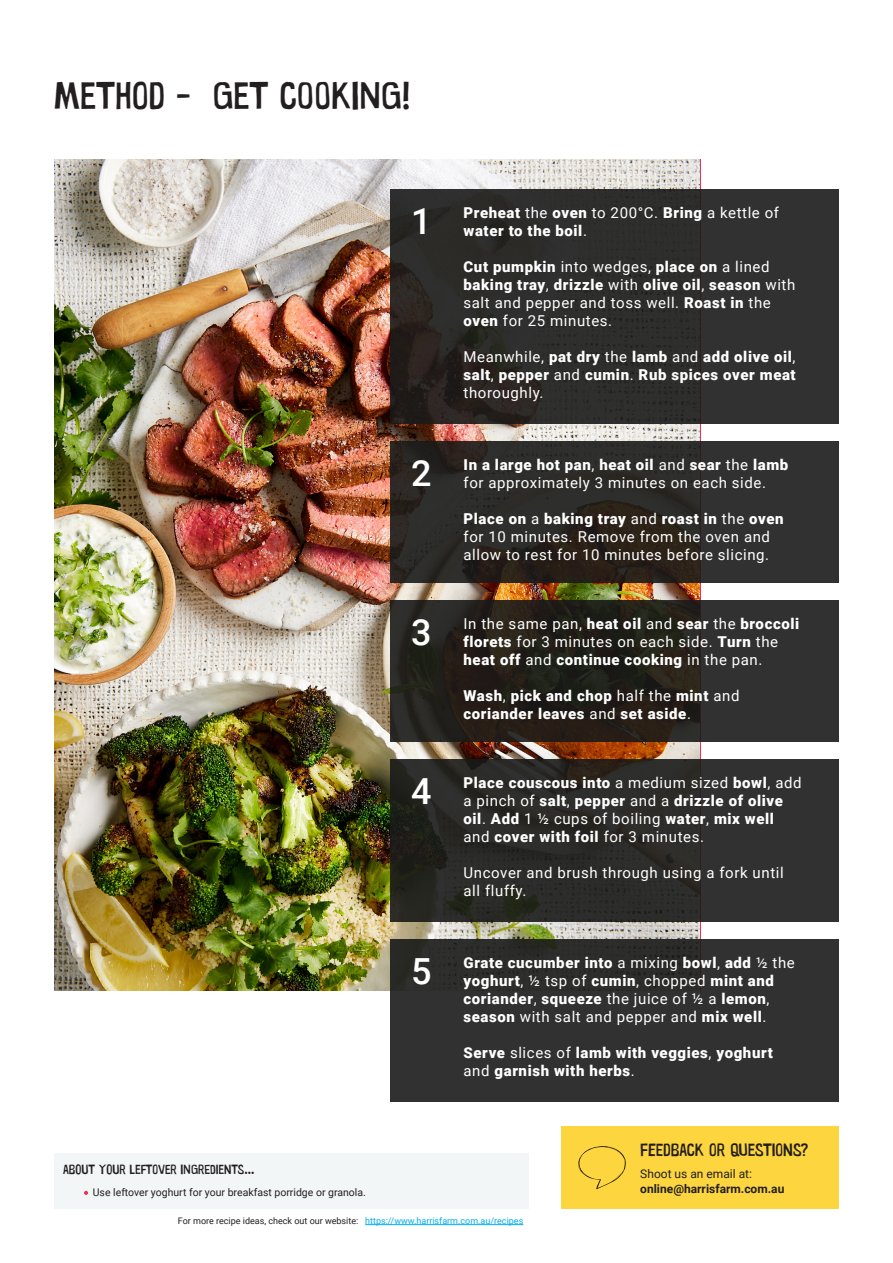
<style>
.page{position:relative;width:893px;height:1263px;background:#fff}
.page>*{position:absolute;margin:0;border:0;box-sizing:border-box;transform-origin:0 0}
.t1{font:39px "Warugaki";color:#231f20}
.t2{font:500 36px "Roboto";color:#fff}
.t3{font:18px "Warugaki";color:#231f20}
.t4{font:900 15px/18px "Roboto";letter-spacing:.04em;color:#fff}
.t5{font:15px/18px "Roboto";letter-spacing:.04em;color:#fff}
.t6{font:13.5px "Warugaki";color:#231f20}
.t7{font:700 12px "Roboto";color:#231f20}
.t8{font:12px "Roboto";color:#231f20}
.t9{font:10.5px "Roboto";color:#231f20}
.t10{font:9px "Roboto";color:#231f20}
.t11{font:9px "Roboto";color:#00aeef}
.s1{font-weight:400}
.s2{font-weight:900}
</style>
<div class="page">
<div style="left:561px;top:1126px;width:278px;height:83px;background:#fcd53f"></div>
<hr style="left:365px;top:1224px;width:158px;height:1px;background:#00aeef">
<img style="left:54px;top:159px;width:646px;height:832px">
<svg style="left:390px;top:189px;width:449px;height:234px;background:#2c2c2a"></svg>
<svg style="left:390px;top:600px;width:449px;height:141px;background:#272520"></svg>
<svg style="left:390px;top:441px;width:449px;height:141px;background:#2c2a27"></svg>
<svg style="left:390px;top:759px;width:449px;height:162px;background:#2b2b29"></svg>
<div style="left:390px;top:939px;width:449px;height:162px;background:#303130"></div>
<div style="left:54px;top:1153px;width:474px;height:56px;background:#f3f6f7"></div>
<svg style="left:84px;top:1191px;width:4px;height:4px"></svg>
<svg style="left:578px;top:1146px;width:48px;height:43px"></svg>
<p class="t1" style="left:54px;top:72px;width:358px">METHOD - GET COOKING!</p>
<p class="t2" style="left:411px;top:196px;width:22px">1</p>
<p class="t4" style="left:464px;top:203px;width:317px">Preheat <span class="s1">the</span> oven <span class="s1">to 200°C.</span> Bring <span class="s1">a kettle of </span>water to the boil<span class="s1">.</span></p>
<p class="t5" style="left:464px;top:257px;width:333px"><span class="s2">Cut pumpkin</span> into wedges, <span class="s2">place on</span> a lined <span class="s2">baking tray</span>, <span class="s2">drizzle</span> with <span class="s2">olive oil</span>, <span class="s2">season</span> with salt and pepper and toss well. <span class="s2">Roast in</span> the <span class="s2">oven</span> for 25 minutes.</p>
<p class="t4" style="left:464px;top:347px;width:334px;text-align:justify"><span class="s1">Meanwhile,</span> pat dry <span class="s1">the</span> lamb <span class="s1">and</span> add olive oil<span class="s1">, </span>salt<span class="s1">,</span> pepper <span class="s1">and</span> cumin<span class="s1">.</span> Rub spices over meat <span class="s1">thoroughly.</span></p>
<p class="t2" style="left:411px;top:448px;width:22px">2</p>
<p class="t5" style="left:464px;top:455px;width:326px"><span class="s2">In a large hot pan</span>, <span class="s2">heat oil</span> and <span class="s2">sear</span> the <span class="s2">lamb </span>for approximately 3 minutes on each side.</p>
<p class="t5" style="left:464px;top:509px;width:322px"><span class="s2">Place on</span> a <span class="s2">baking tray</span> and <span class="s2">roast in</span> the <span class="s2">oven </span>for 10 minutes. Remove from the oven and allow to rest for 10 minutes before slicing.</p>
<p class="t6" style="left:63px;top:1161px;width:193px">ABOUT YOUR LEFTOVER IN GREDIENTS...</p>
<p class="t9" style="left:93px;top:1185px;width:275px">Use leftover yoghurt for your breakfast porridge or granola.</p>
<p class="t2" style="left:411px;top:607px;width:22px">3</p>
<p class="t5" style="left:464px;top:614px;width:337px">In the same pan, <span class="s2">heat oil</span> and <span class="s2">sear</span> the <span class="s2">broccoli florets</span> for 3 minutes on each side. <span class="s2">Turn</span> the <span class="s2">heat off</span> and <span class="s2">continue cooking</span> in the pan.</p>
<p class="t4" style="left:464px;top:686px;width:277px">Wash<span class="s1">,</span> pick and chop <span class="s1">half the</span> mint <span class="s1">and </span>coriander leaves <span class="s1">and</span> set aside<span class="s1">.</span></p>
<p class="t2" style="left:411px;top:766px;width:22px">4</p>
<p class="t4" style="left:464px;top:773px;width:340px">Place couscous into <span class="s1">a medium sized</span> bowl<span class="s1">, add a pinch of</span> salt<span class="s1">,</span> pepper <span class="s1">and a</span> drizzle of olive oil<span class="s1">.</span> Add <span class="s1">1 ½ cups of boiling</span> water<span class="s1">,</span> mix well <span class="s1">and</span> cover with foil <span class="s1">for 3 minutes.</span></p>
<p class="t5" style="left:464px;top:863px;width:322px">Uncover and brush through using a fork until all fluffy.</p>
<p class="t2" style="left:411px;top:946px;width:22px">5</p>
<p class="t4" style="left:464px;top:953px;width:333px">Grate cucumber into <span class="s1">a mixing</span> bowl<span class="s1">,</span> add <span class="s1">½ the </span>yoghurt<span class="s1">, ½ tsp of</span> cumin<span class="s1">, chopped</span> mint and coriander<span class="s1">,</span> squeeze <span class="s1">the juice of ½ a</span> lemon<span class="s1">, </span>season <span class="s1">with salt and pepper and</span> mix well<span class="s1">.</span></p>
<p class="t4" style="left:464px;top:1043px;width:311px">Serve <span class="s1">slices of</span> lamb with veggies<span class="s1">,</span> yoghurt <span class="s1">and</span> garnish with herbs<span class="s1">.</span></p>
<p class="t3" style="left:640px;top:1139px;width:169px">FEEDBACK OR QUESTIONS?</p>
<p class="t8" style="left:640px;top:1165px;width:113px">Shoot us an email at:</p>
<p class="t7" style="left:640px;top:1180px;width:146px">online@harrisfarm.com.au</p>
<p class="t10" style="left:178px;top:1214px;width:182px">For more recipe ideas, check out our website:</p>
<p class="t11" style="left:365px;top:1214px;width:160px">https://www.harrisfarm.com.au/recipes</p>
</div>
